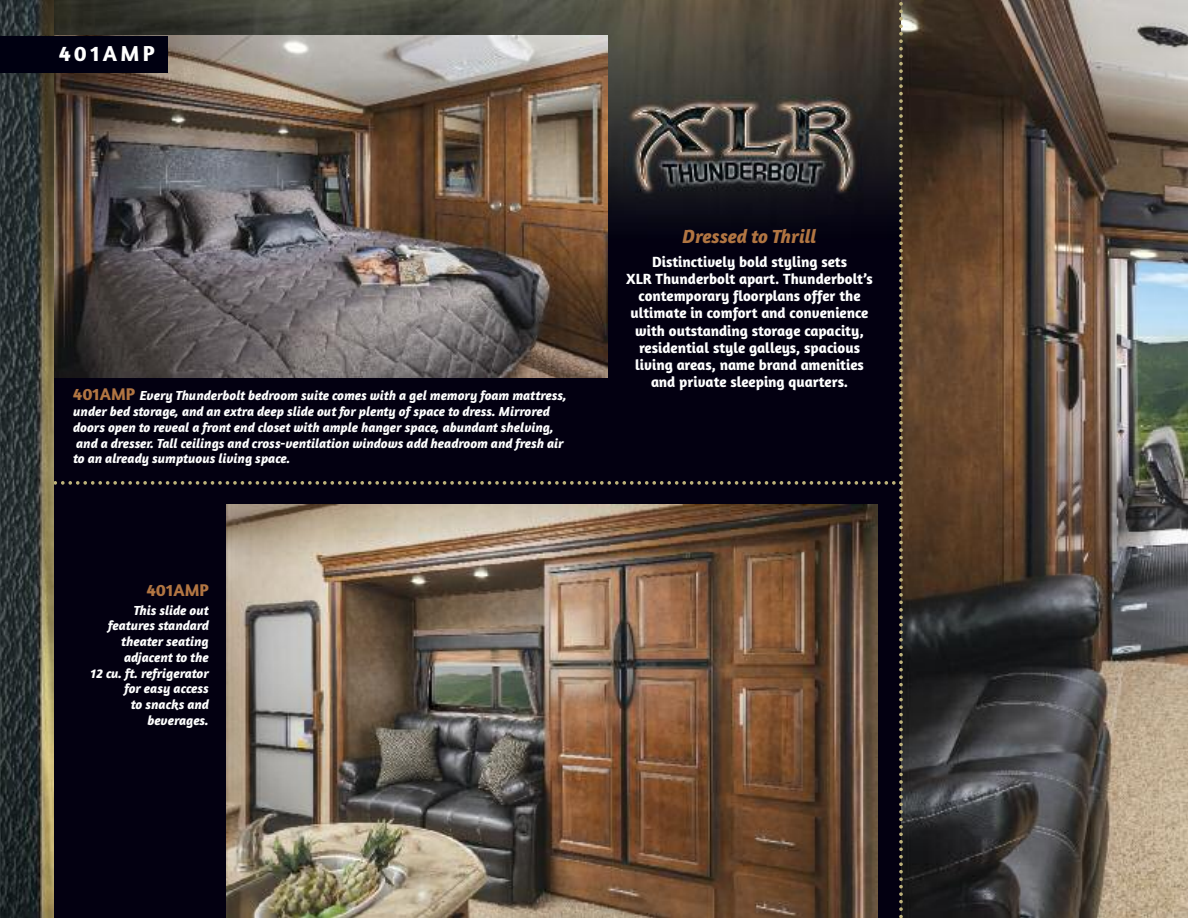
<style>
.page{position:relative;width:1188px;height:918px;background:#fff}
.page>*{position:absolute;margin:0;border:0;box-sizing:border-box;transform-origin:0 0}
.t1{font:700 22.05px "Amaranth";letter-spacing:.15em;color:#fff}
.t2{font:italic 700 19.5px "Amaranth";color:#b17542}
.t3{font:700 17.25px "Amaranth";color:#b17542}
.t4{font:700 15px/17.2px "Amaranth";color:#fff;text-align:center}
.t5{font:italic 700 13.5px/15.8px "Amaranth";color:#fff;text-align:right}
.s1{font-style:normal;font-size:17.25px;color:#b17542}
</style>
<div class="page">
<img style="left:903px;top:0;width:285px;height:918px">
<img style="left:0;top:0;width:903px;height:918px">
<h1 class="t1" style="left:59px;top:46px;width:97px">401AMP</h1>
<p class="t5" style="left:73px;top:389px;width:495px;text-align:left"><span class="s1">401AMP</span> Every Thunderbolt bedroom suite comes with a gel memory foam mattress, under bed storage, and an extra deep slide out for plenty of space to dress. Mirrored doors open to reveal a front end closet with ample hanger space, abundant shelving, and a dresser. Tall ceilings and cross-ventilation windows add headroom and fresh air to an already sumptuous living space.</p>
<p class="t3" style="left:147px;top:584px;width:64px">401AMP</p>
<p class="t5" style="left:91px;top:604px;width:119px">This slide out features standard theater seating adjacent to the<br>12 cu. ft. refrigerator for easy access<br>to snacks and beverages.</p>
<h2 class="t2" style="left:683px;top:230px;width:136px">Dressed to Thrill</h2>
<p class="t4" style="left:626px;top:255px;width:248px">Distinctively bold styling sets<br>XLR Thunderbolt apart. Thunderbolt’s contemporary floorplans offer the ultimate in comfort and convenience with outstanding storage capacity, residential style galleys, spacious living areas, name brand amenities and private sleeping quarters.</p>
</div>
